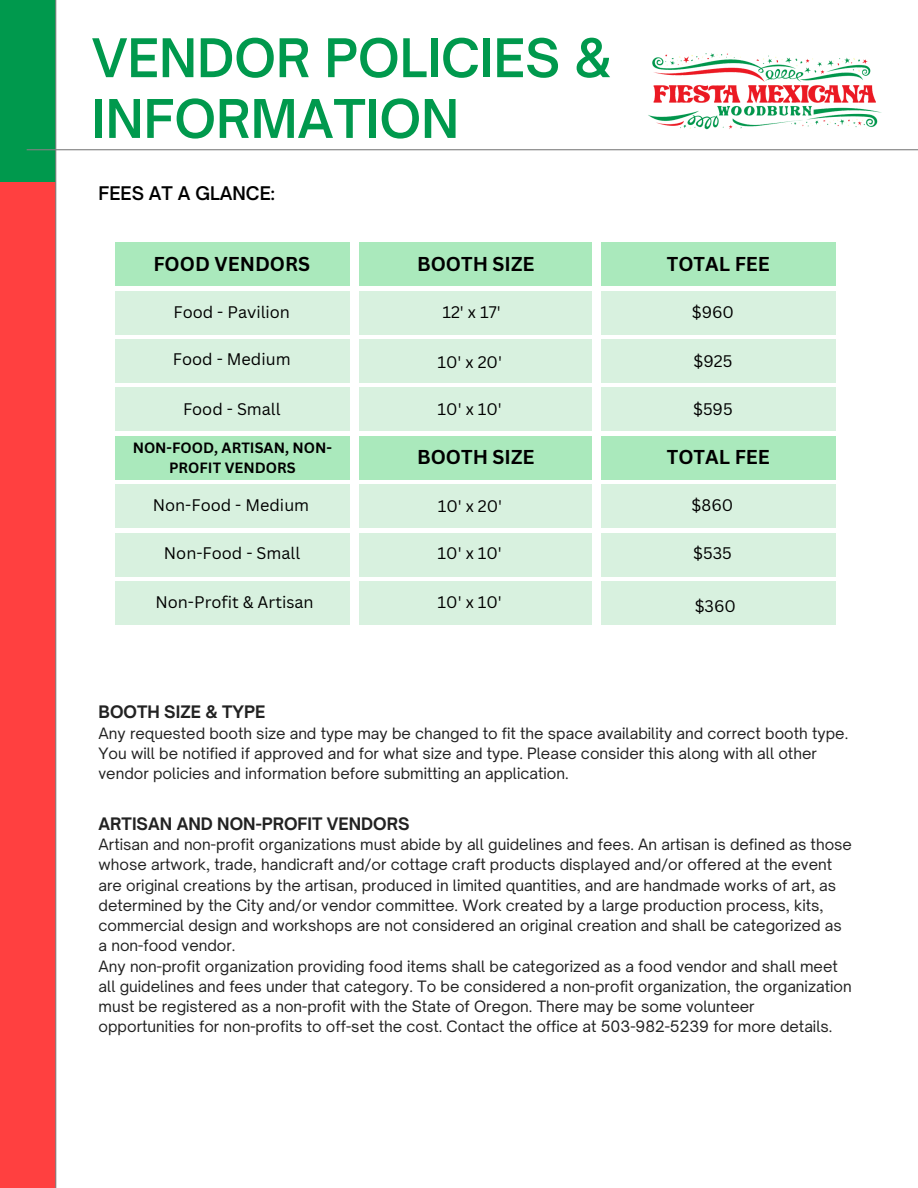
<style>
.page{position:relative;width:918px;height:1188px;background:#fff}
.page>*{position:absolute;margin:0;border:0;box-sizing:border-box;transform-origin:0 0}
.t1{font:600 51px/60.8px "Open Sauce One";color:#00994d}
.t2{font:700 19.5px "Canva Sans";color:#000}
.t3{font:600 18px "Open Sauce One";color:#000}
.t4{font:700 16.5px "Open Sauce One";color:#222}
.t5{font:16.35px "Canva Sans";color:#000}
.t6{font:15px/20.2px "Open Sauce One";color:#222}
.t7{font:700 14.55px/20px "Canva Sans";color:#000;text-align:center}
</style>
<div class="page">
<div style="left:0;top:0;width:56px;height:182px;background:#00994d"></div>
<div style="left:0;top:182px;width:56px;height:1006px;background:#ff4040"></div>
<hr style="left:55px;top:0;width:1px;height:1188px;background:#808080">
<hr style="left:27px;top:149px;width:891px;height:1px;background:#808080">
<img style="left:648px;top:53px;width:234px;height:77px">
<div style="left:115px;top:242px;width:721px;height:44px;background:#aae9bc"></div>
<div style="left:115px;top:291px;width:721px;height:43px;background:#d8f1df"></div>
<div style="left:115px;top:339px;width:721px;height:44px;background:#d8f1df"></div>
<div style="left:115px;top:388px;width:721px;height:43px;background:#d8f1df"></div>
<div style="left:115px;top:436px;width:721px;height:44px;background:#aae9bc"></div>
<div style="left:115px;top:485px;width:721px;height:43px;background:#d8f1df"></div>
<div style="left:115px;top:533px;width:721px;height:44px;background:#d8f1df"></div>
<div style="left:115px;top:581px;width:721px;height:44px;background:#d8f1df"></div>
<div style="left:350px;top:237px;width:9px;height:463px;background:#fff"></div>
<div style="left:592px;top:237px;width:8px;height:463px;background:#fff"></div>
<p class="t1" style="left:92px;top:27px;width:522px">VENDOR POLICIES &amp;<br>INFORMATION</p>
<h3 class="t3" style="left:99px;top:182px;width:178px">FEES AT A GLANCE:</h3>
<p class="t2" style="left:153px;top:250px;width:158px">FOOD VENDORS</p>
<h2 class="t2" style="left:417px;top:250px;width:119px">BOOTH SIZE</h2>
<h2 class="t2" style="left:667px;top:250px;width:105px">TOTAL FEE</h2>
<h3 class="t5" style="left:174px;top:301px;width:118px">Food - Pavilion</h3>
<h3 class="t5" style="left:173px;top:348px;width:119px">Food - Medium</h3>
<h3 class="t5" style="left:183px;top:398px;width:99px">Food - Small</h3>
<h3 class="t5" style="left:442px;top:301px;width:60px">12' x 17'</h3>
<h3 class="t5" style="left:438px;top:351px;width:66px">10' x 20'</h3>
<h3 class="t5" style="left:438px;top:398px;width:66px">10' x 10'</h3>
<h3 class="t5" style="left:692px;top:301px;width:44px">$960</h3>
<p class="t5" style="left:693px;top:350px;width:40px">$925</p>
<h2 class="t5" style="left:693px;top:398px;width:41px">$595</h2>
<h2 class="t7" style="left:133px;top:437px;width:201px">NON-FOOD, ARTISAN, NON-<br>PROFIT VENDORS</h2>
<h2 class="t2" style="left:417px;top:443px;width:119px">BOOTH SIZE</h2>
<h3 class="t2" style="left:667px;top:443px;width:105px">TOTAL FEE</h3>
<h3 class="t5" style="left:153px;top:493px;width:158px">Non-Food - Medium</h3>
<h3 class="t5" style="left:164px;top:542px;width:138px">Non-Food - Small</h3>
<h3 class="t5" style="left:155px;top:590px;width:160px">Non-Profit &amp; Artisan</h3>
<h3 class="t5" style="left:438px;top:495px;width:66px">10' x 20'</h3>
<h2 class="t5" style="left:438px;top:542px;width:66px">10' x 10'</h2>
<h3 class="t5" style="left:438px;top:590px;width:66px">10' x 10'</h3>
<h3 class="t5" style="left:692px;top:493px;width:43px">$860</h3>
<h3 class="t5" style="left:693px;top:542px;width:40px">$535</h3>
<h3 class="t5" style="left:695px;top:594px;width:43px">$360</h3>
<h1 class="t4" style="left:99px;top:702px;width:168px">BOOTH SIZE &amp; TYPE</h1>
<h1 class="t6" style="left:99px;top:723px;width:751px">Any requested booth size and type may be changed to fit the space availability and correct booth type.<br>You will be notified if approved and for what size and type. Please consider this along with all other vendor policies and information before submitting an application.</h1>
<p class="t4" style="left:99px;top:813px;width:313px">ARTISAN AND NON-PROFIT VENDORS</p>
<p class="t6" style="left:99px;top:834px;width:755px">Artisan and non-profit organizations must abide by all guidelines and fees. An artisan is defined as those whose artwork, trade, handicraft and/or cottage craft products displayed and/or offered at the event are original creations by the artisan, produced in limited quantities, and are handmade works of art, as determined by the City and/or vendor committee. Work created by a large production process, kits, commercial design and workshops are not considered an original creation and shall be categorized as a non-food vendor.<br>Any non-profit organization providing food items shall be categorized as a food vendor and shall meet all guidelines and fees under that category. To be considered a non-profit organization, the organization must be registered as a non-profit with the State of Oregon. There may be some volunteer opportunities for non-profits to off-set the cost. Contact the office at 503-982-5239 for more details.</p>
</div>
